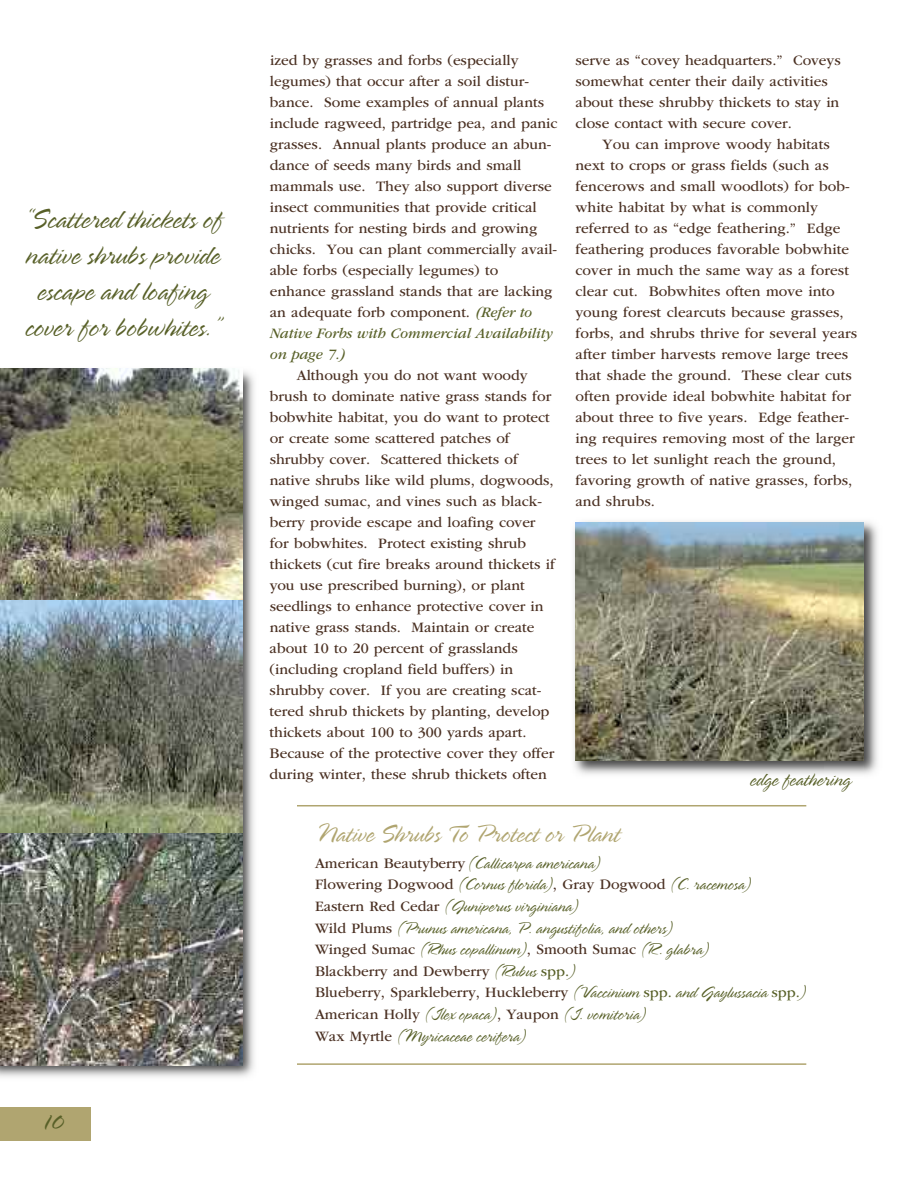
<style>
.page{position:relative;width:918px;height:1188px;background:#fff}
.page>*{position:absolute;margin:0;border:0;box-sizing:border-box;transform-origin:0 0}
.t1{font:300 30px/36px "Spring LP Std";color:#586028;text-align:center}
.t2{font:300 27px "Spring LP Std";color:#b0a570}
.t3{font:300 21px "Spring LP Std";color:#586028}
.t4{font:300 18px/21.6px "Spring LP Std";color:#586028}
.t5{font:15px/21px "ITC Garamond Std";color:#4a3022}
.s1{font-style:italic;color:#586028}
.s2{font-family:"ITC Garamond Std";font-weight:400;font-size:15px;color:#4a3022}
.s3{font-family:"Spring LP Std";font-weight:300;font-size:18px;color:#586028}
.s4{color:#586028}
</style>
<div class="page">
<img style="left:0;top:368px;width:254px;height:709px">
<div style="left:0;top:1107px;width:91px;height:34px;background:#b0a570"></div>
<img style="left:0;top:369px;width:243px;height:697px">
<img style="left:574px;top:521px;width:304px;height:254px">
<img style="left:824px;top:761px;width:40px;height:14px">
<img style="left:575px;top:522px;width:289px;height:239px">
<hr style="left:297px;top:805px;width:509px;height:1px;background:#b0a570">
<hr style="left:297px;top:1063px;width:509px;height:2px;background:#b0a570">
<h1 class="t1" style="left:23px;top:203px;width:201px">“Scattered thickets of native shrubs provide escape and loafing cover for bobwhites.”</h1>
<h1 class="t1" style="left:44px;top:1103px;width:23px">10</h1>
<p class="t5" style="left:270px;top:51px;width:289px">ized by grasses and forbs (especially legumes) that occur after a soil distur&shy;bance. Some examples of annual plants include ragweed, partridge pea, and panic grasses. Annual plants produce an abun&shy;dance of seeds many birds and small mammals use. They also support diverse insect communities that provide critical nutrients for nesting birds and growing chicks. You can plant commercially avail&shy;able forbs (especially legumes) to enhance grassland stands that are lacking an adequate forb component. <span class="s1">(Refer to Native Forbs with Commercial Availability on page 7.)</span></p>
<p class="t5" style="left:270px;top:366px;width:287px;text-indent:27px">Although you do not want woody brush to dominate native grass stands for bobwhite habitat, you do want to protect or create some scattered patches of shrubby cover. Scattered thickets of native shrubs like wild plums, dogwoods, winged sumac, and vines such as black&shy;berry provide escape and loafing cover for bobwhites. Protect existing shrub thickets (cut fire breaks around thickets if you use prescribed burning), or plant seedlings to enhance protective cover in native grass stands. Maintain or create about 10 to 20 percent of grasslands (including cropland field buffers) in shrubby cover. If you are creating scat&shy;tered shrub thickets by planting, develop thickets about 100 to 300 yards apart.<br>Because of the protective cover they offer during winter, these shrub thickets often</p>
<p class="t5" style="left:576px;top:51px;width:267px">serve as “covey headquarters.” Coveys somewhat center their daily activities about these shrubby thickets to stay in close contact with secure cover.</p>
<p class="t5" style="left:575px;top:135px;width:283px;text-indent:27px">You can improve woody habitats next to crops or grass fields (such as fencerows and small woodlots) for bob&shy;white habitat by what is commonly referred to as “edge feathering.” Edge feathering produces favorable bobwhite cover in much the same way as a forest clear cut. Bobwhites often move into young forest clearcuts because grasses, forbs, and shrubs thrive for several years after timber harvests remove large trees that shade the ground. These clear cuts often provide ideal bobwhite habitat for about three to five years. Edge feather&shy;ing requires removing most of the larger trees to let sunlight reach the ground, favoring growth of native grasses, forbs, and shrubs.</p>
<h3 class="t3" style="left:750px;top:773px;width:102px">edge feathering</h3>
<h2 class="t2" style="left:315px;top:824px;width:307px">Native Shrubs To Protect or Plant</h2>
<p class="t4" style="left:315px;top:853px;width:287px"><span class="s2">American Beautyberry</span> (Callicarpa americana)</p>
<p class="t5" style="left:315px;top:875px;width:438px">Flowering Dogwood <span class="s3">(Cornus florida)</span>, Gray Dogwood <span class="s3">(C. racemosa)</span></p>
<p class="t4" style="left:315px;top:896px;width:396px"><span class="s2">Eastern Red Cedar</span> (Juniperus virginiana)<br><span class="s2">Wild Plums</span> (Prunus americana, P. angustifolia, and others)<br><span class="s2">Winged Sumac</span> (Rhus copallinum)<span class="s2">, Smooth Sumac</span> (R. glabra)</p>
<p class="t5" style="left:315px;top:961px;width:493px;line-height:21.6px">Blackberry and Dewberry <span class="s3">(Rubus</span> <span class="s4">spp.</span><span class="s3">)<br></span>Blueberry, Sparkleberry, Huckleberry <span class="s3">(Vaccinium</span> <span class="s4">spp.</span> <span class="s3">and Gaylussacia</span> <span class="s4">spp.</span><span class="s3">)</span></p>
<p class="t4" style="left:315px;top:1004px;width:333px"><span class="s2">American Holly</span> (Ilex opaca)<span class="s2">, Yaupon</span> (I. vomitoria)<br><span class="s2">Wax Myrtle</span> (Myricaceae cerifera)</p>
</div>
